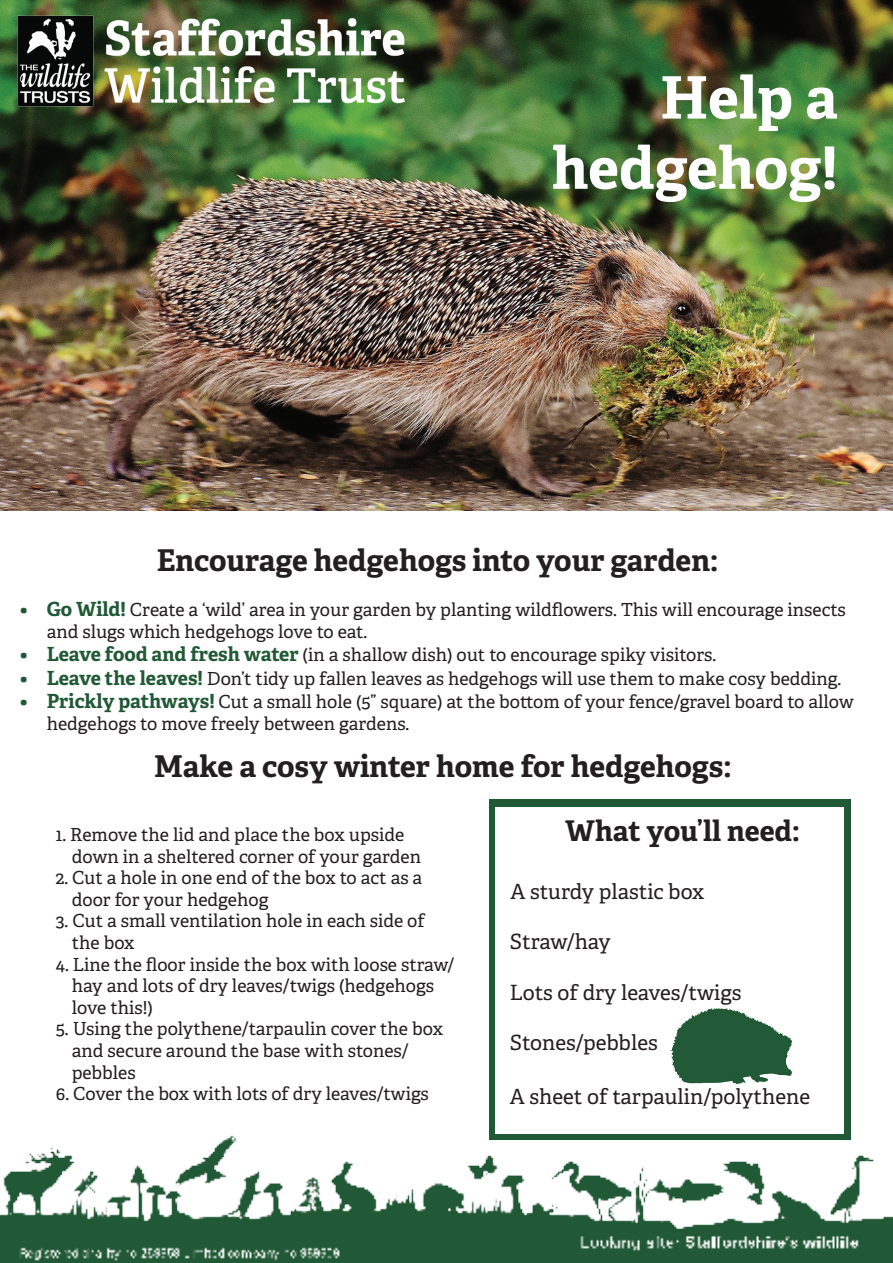
<style>
.page{position:relative;width:893px;height:1263px;background:#fff}
.page>*{position:absolute;margin:0;border:0;box-sizing:border-box;transform-origin:0 0}
.t1{font:700 58.5px/70.2px "Adelle";color:#fff;text-align:right}
.t2{font:700 30px "Adelle";letter-spacing:-.005em;color:#231f20}
.t3{font:700 28.5px "Adelle";color:#231f20}
.t4{font:21px "Adelle";color:#231f20}
.t5{font:18px/21.6px "Adelle";color:#231f20}
.s1{font-weight:700;font-size:19.5px;color:#215936}
</style>
<div class="page">
<img style="left:0;top:1127px;width:893px;height:136px">
<img style="left:0;top:0;width:893px;height:510px">
<img style="left:14px;top:12px;width:396px;height:102px">
<div style="left:489px;top:799px;width:361px;height:341px;background:#215936"></div>
<div style="left:495px;top:807px;width:349px;height:326px;background:#fff"></div>
<img style="left:671px;top:1007px;width:121px;height:77px">
<h1 class="t1" style="left:552px;top:60px;width:287px">Help a hedgehog!</h1>
<h2 class="t2" style="left:157px;top:539px;width:563px">Encourage hedgehogs into your garden:</h2>
<p class="t5" style="left:47px;top:598px;width:801px;text-indent:-27px"><span class="s1">• Go Wild!</span> Create a ‘wild’ area in your garden by planting wildflowers. This will encourage insects and slugs which hedgehogs love to eat.</p>
<p class="t5" style="left:20px;top:643px;width:698px"><span class="s1">• Leave food and fresh water</span> (in a shallow dish) out to encourage spiky visitors.</p>
<p class="t5" style="left:20px;top:666px;width:823px"><span class="s1">• Leave the leaves!</span> Don’t tidy up fallen leaves as hedgehogs will use them to make cosy bedding.</p>
<p class="t5" style="left:47px;top:690px;width:809px;text-indent:-27px"><span class="s1">• Prickly pathways!</span> Cut a small hole (5” square) at the bottom of your fence/gravel board to allow hedgehogs to move freely between gardens.</p>
<h2 class="t2" style="left:154px;top:745px;width:579px">Make a cosy winter home for hedgehogs:</h2>
<p class="t5" style="left:72px;top:823px;width:351px;text-indent:-16px">1. Remove the lid and place the box upside down in a sheltered corner of your garden</p>
<p class="t5" style="left:72px;top:866px;width:352px;text-indent:-16px">2. Cut a hole in one end of the box to act as a door for your hedgehog</p>
<p class="t5" style="left:72px;top:909px;width:354px;text-indent:-16px">3. Cut a small ventilation hole in each side of the box</p>
<p class="t5" style="left:72px;top:953px;width:384px;text-indent:-16px">4. Line the floor inside the box with loose straw/ hay and lots of dry leaves/twigs (hedgehogs love this!)</p>
<p class="t5" style="left:72px;top:1017px;width:373px;text-indent:-16px">5. Using the polythene/tarpaulin cover the box and secure around the base with stones/ pebbles</p>
<p class="t5" style="left:56px;top:1082px;width:375px">6. Cover the box with lots of dry leaves/twigs</p>
<h3 class="t3" style="left:565px;top:810px;width:236px">What you’ll need:</h3>
<p class="t4" style="left:511px;top:876px;width:195px">A sturdy plastic box</p>
<p class="t4" style="left:510px;top:926px;width:102px">Straw/hay</p>
<p class="t4" style="left:510px;top:977px;width:233px">Lots of dry leaves/twigs</p>
<p class="t4" style="left:510px;top:1027px;width:149px">Stones/pebbles</p>
<p class="t4" style="left:510px;top:1081px;width:302px">A sheet of tarpaulin/polythene</p>
</div>
